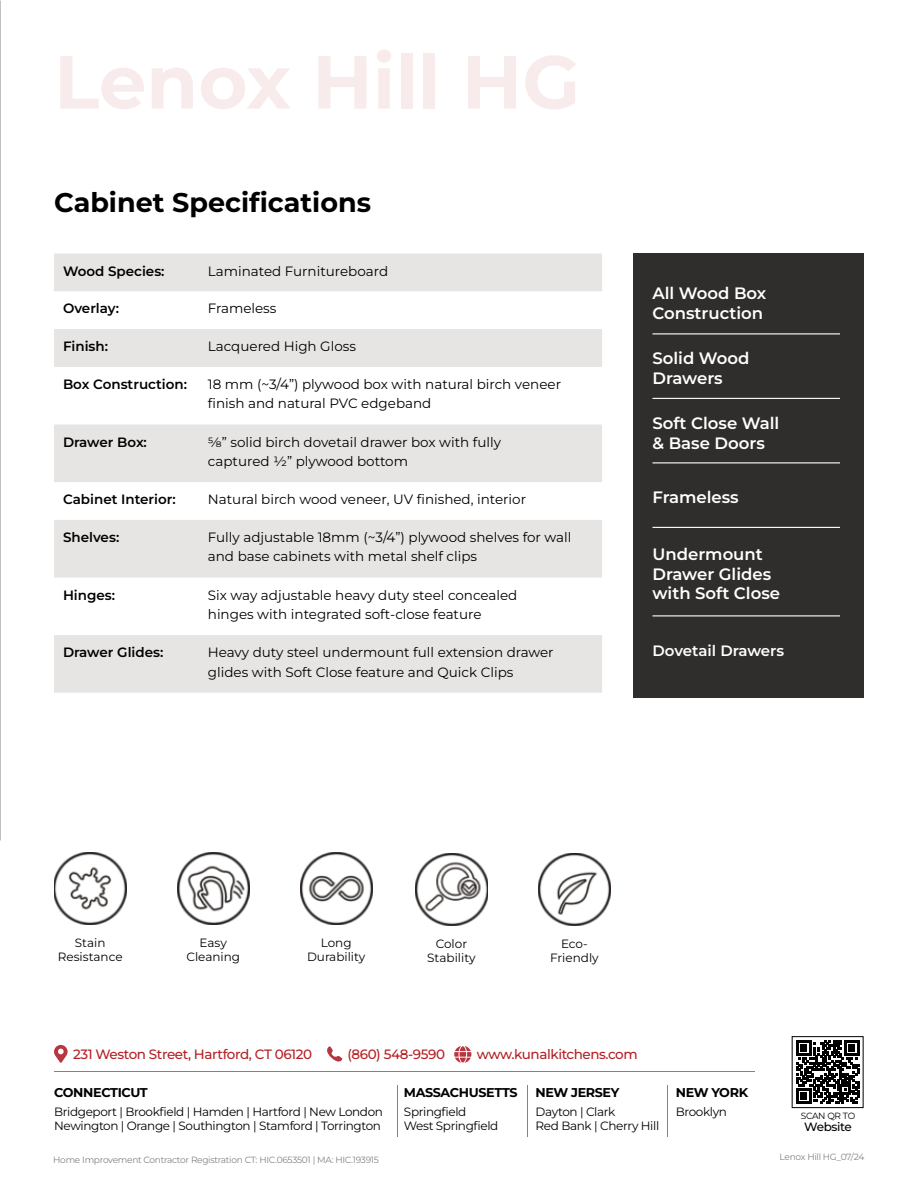
<style>
.page{position:relative;width:918px;height:1188px;background:#fff}
.page>*{position:absolute;margin:0;border:0;box-sizing:border-box;transform-origin:0 0}
.t1{font:700 27px "Montserrat";color:#000}
.t2{font:600 16.5px/19.8px "Montserrat";color:#fff}
.t3{font:600 15px "Montserrat";color:#fff}
.t4{font:13.5px/19.5px "Montserrat";color:#000}
.t5{font:600 13.5px "Montserrat";color:#000}
.t6{font:500 13.5px "Montserrat";letter-spacing:-.03em;color:#b51f24}
.t7{font:700 12.75px "Montserrat";letter-spacing:-.03em;color:#000}
.t8{font:12px/14.4px "Montserrat";letter-spacing:-.03em;color:#000}
.t9{font:12px/14.4px "Montserrat";color:#000;text-align:center}
.t10{font:500 12px "Montserrat";letter-spacing:-.03em;color:#000}
.t11{font:9px "Montserrat";letter-spacing:-.03em;color:#828382}
.t12{font:9px "Montserrat";letter-spacing:-.03em;color:#000}
</style>
<div class="page">
<div style="left:633px;top:254px;width:231px;height:444px;background:#2f2e2d"></div>
<hr style="left:652px;top:333px;width:188px;height:1px;background:#fff">
<hr style="left:652px;top:398px;width:188px;height:1px;background:#fff">
<hr style="left:652px;top:462px;width:188px;height:1px;background:#fff">
<hr style="left:652px;top:527px;width:188px;height:1px;background:#fff">
<hr style="left:652px;top:615px;width:188px;height:1px;background:#fff">
<img style="left:0;top:0;width:1px;height:841px">
<svg style="left:54px;top:254px;width:548px;height:439px;fill:#e6e5e4"></svg>
<img style="left:300px;top:852px;width:72px;height:72px">
<img style="left:177px;top:852px;width:72px;height:72px">
<img style="left:54px;top:852px;width:72px;height:72px">
<img style="left:539px;top:853px;width:71px;height:72px">
<img style="left:416px;top:853px;width:72px;height:72px">
<hr style="left:528px;top:1085px;width:1px;height:52px;background:#828382">
<hr style="left:667px;top:1085px;width:1px;height:52px;background:#828382">
<hr style="left:397px;top:1085px;width:1px;height:52px;background:#828382">
<svg style="left:327px;top:1046px;width:15px;height:16px"></svg>
<svg style="left:454px;top:1046px;width:17px;height:17px"></svg>
<svg style="left:54px;top:1045px;width:14px;height:18px"></svg>
<hr style="left:54px;top:1071px;width:700px;height:1px;background:#828382">
<div style="left:792px;top:1036px;width:72px;height:72px;border:1px solid #000"></div>
<svg style="left:796px;top:1040px;width:63px;height:64px"></svg>
<h1 class="t1" style="left:54px;top:184px;width:319px">Cabinet Specifications</h1>
<p class="t5" style="left:63px;top:262px;width:103px">Wood Species:</p>
<p class="t4" style="left:208px;top:261px;width:182px">Laminated Furnitureboard</p>
<p class="t5" style="left:63px;top:300px;width:58px">Overlay:</p>
<p class="t4" style="left:208px;top:298px;width:70px">Frameless</p>
<p class="t5" style="left:63px;top:337px;width:47px">Finish:</p>
<p class="t4" style="left:208px;top:336px;width:150px">Lacquered High Gloss</p>
<p class="t5" style="left:63px;top:375px;width:126px">Box Construction:</p>
<p class="t4" style="left:208px;top:374px;width:355px">18 mm (~3/4”) plywood box with natural birch veneer finish and natural PVC edgeband</p>
<p class="t5" style="left:63px;top:433px;width:85px">Drawer Box:</p>
<p class="t4" style="left:208px;top:432px;width:295px">5/8” solid birch dovetail drawer box with fully captured ½” plywood bottom</p>
<p class="t5" style="left:63px;top:490px;width:114px">Cabinet Interior:</p>
<p class="t4" style="left:208px;top:489px;width:320px">Natural birch wood veneer, UV finished, interior</p>
<p class="t5" style="left:63px;top:528px;width:58px">Shelves:</p>
<p class="t4" style="left:208px;top:527px;width:365px">Fully adjustable 18mm (~3/4”) plywood shelves for wall and base cabinets with metal shelf clips</p>
<p class="t5" style="left:63px;top:586px;width:54px">Hinges:</p>
<p class="t4" style="left:208px;top:585px;width:311px">Six way adjustable heavy duty steel concealed hinges with integrated soft-close feature</p>
<p class="t5" style="left:63px;top:643px;width:102px">Drawer Glides:</p>
<p class="t4" style="left:208px;top:642px;width:347px">Heavy duty steel undermount full extension drawer glides with Soft Close feature and Quick Clips</p>
<p class="t2" style="left:652px;top:283px;width:115px">All Wood Box<br>Construction</p>
<p class="t2" style="left:652px;top:348px;width:99px">Solid Wood<br>Drawers</p>
<p class="t2" style="left:652px;top:413px;width:128px">Soft Close Wall &amp; Base Doors</p>
<p class="t2" style="left:652px;top:487px;width:88px">Frameless</p>
<p class="t2" style="left:652px;top:544px;width:129px">Undermount<br>Drawer Glides with Soft Close</p>
<p class="t3" style="left:652px;top:640px;width:133px">Dovetail Drawers</p>
<p class="t9" style="left:58px;top:935px;width:66px">Stain<br>Resistance</p>
<p class="t9" style="left:307px;top:935px;width:60px">Long<br>Durability</p>
<p class="t9" style="left:186px;top:935px;width:55px">Easy<br>Cleaning</p>
<p class="t9" style="left:550px;top:936px;width:50px">Eco-<br>Friendly</p>
<p class="t9" style="left:427px;top:936px;width:50px">Color<br>Stability</p>
<p class="t6" style="left:73px;top:1045px;width:241px">231 Weston Street, Hartford, CT 06120</p>
<p class="t6" style="left:347px;top:1045px;width:99px">(860) 548-9590</p>
<p class="t6" style="left:477px;top:1045px;width:162px">www.kunalkitchens.com</p>
<p class="t7" style="left:54px;top:1084px;width:95px">CONNECTICUT</p>
<p class="t7" style="left:404px;top:1084px;width:115px">MASSACHUSETTS</p>
<p class="t7" style="left:536px;top:1084px;width:85px">NEW JERSEY</p>
<p class="t7" style="left:676px;top:1084px;width:74px">NEW YORK</p>
<p class="t8" style="left:54px;top:1104px;width:330px">Bridgeport | Brookfield | Hamden | Hartford | New London<br>Newington | Orange | Southington | Stamford | Torrington</p>
<p class="t8" style="left:404px;top:1104px;width:96px">Springfield<br>West Springfield</p>
<p class="t8" style="left:536px;top:1104px;width:125px">Dayton | Clark<br>Red Bank | Cherry Hill</p>
<p class="t8" style="left:676px;top:1104px;width:53px">Brooklyn</p>
<p class="t12" style="left:801px;top:1109px;width:56px">SCAN QR TO</p>
<p class="t10" style="left:804px;top:1118px;width:49px">Website</p>
<p class="t11" style="left:53px;top:1154px;width:327px">Home Improvement Contractor Registration CT: HIC.0653501 | MA: HIC.193915</p>
<p class="t11" style="left:780px;top:1150px;width:86px">Lenox Hill HG_07/24</p>
</div>
